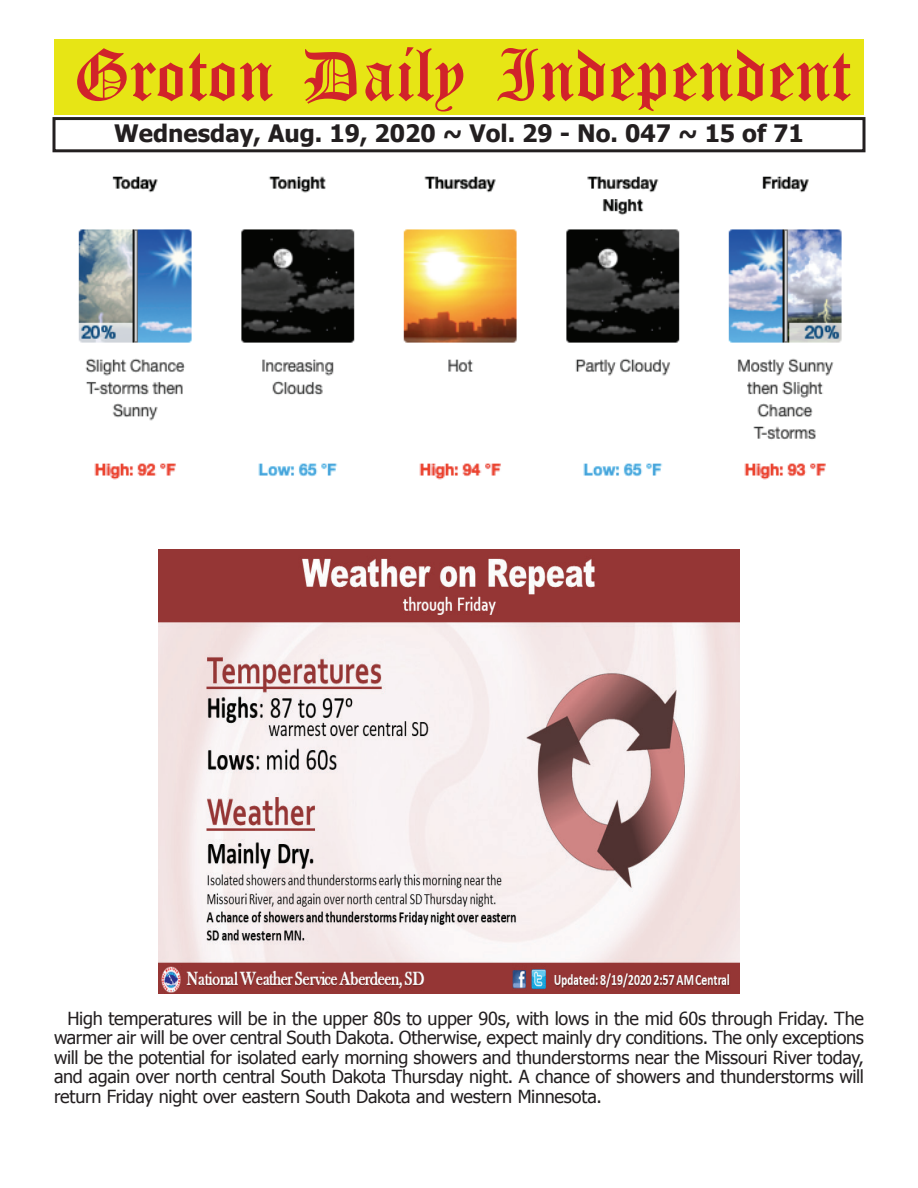
<style>
.page{position:relative;width:918px;height:1188px;background:#fff}
.page>*{position:absolute;margin:0;border:0;box-sizing:border-box;transform-origin:0 0}
.t1{font:54px "Old English Five";color:#d1232a}
.t2{font:700 24px "Tahoma";color:#231f20}
.t3{font:18px/19.5px "Tahoma";letter-spacing:-.015em;color:#231f20;text-align:justify}
</style>
<div class="page">
<div style="left:52px;top:117px;width:814px;height:35px;border:3px solid #231f20"></div>
<div style="left:54px;top:40px;width:810px;height:75px;background:#e7e515"></div>
<img style="left:159px;top:549px;width:581px;height:444px">
<img style="left:78px;top:176px;width:764px;height:304px">
<h1 class="t1" style="left:73px;top:50px;width:779px">Groton Daily Independent</h1>
<h2 class="t2" style="left:114px;top:116px;width:691px">Wednesday, Aug. 19, 2020 ~ Vol. 29 - No. 047 ~ 15 of 71</h2>
<p class="t3" style="left:54px;top:1008px;width:812px;text-indent:14px">High temperatures will be in the upper 80s to upper 90s, with lows in the mid 60s through Friday. The warmer air will be over central South Dakota. Otherwise, expect mainly dry conditions. The only exceptions will be the potential for isolated early morning showers and thunderstorms near the Missouri River today, and again over north central South Dakota Thursday night. A chance of showers and thunderstorms will return Friday night over eastern South Dakota and western Minnesota.</p>
</div>
